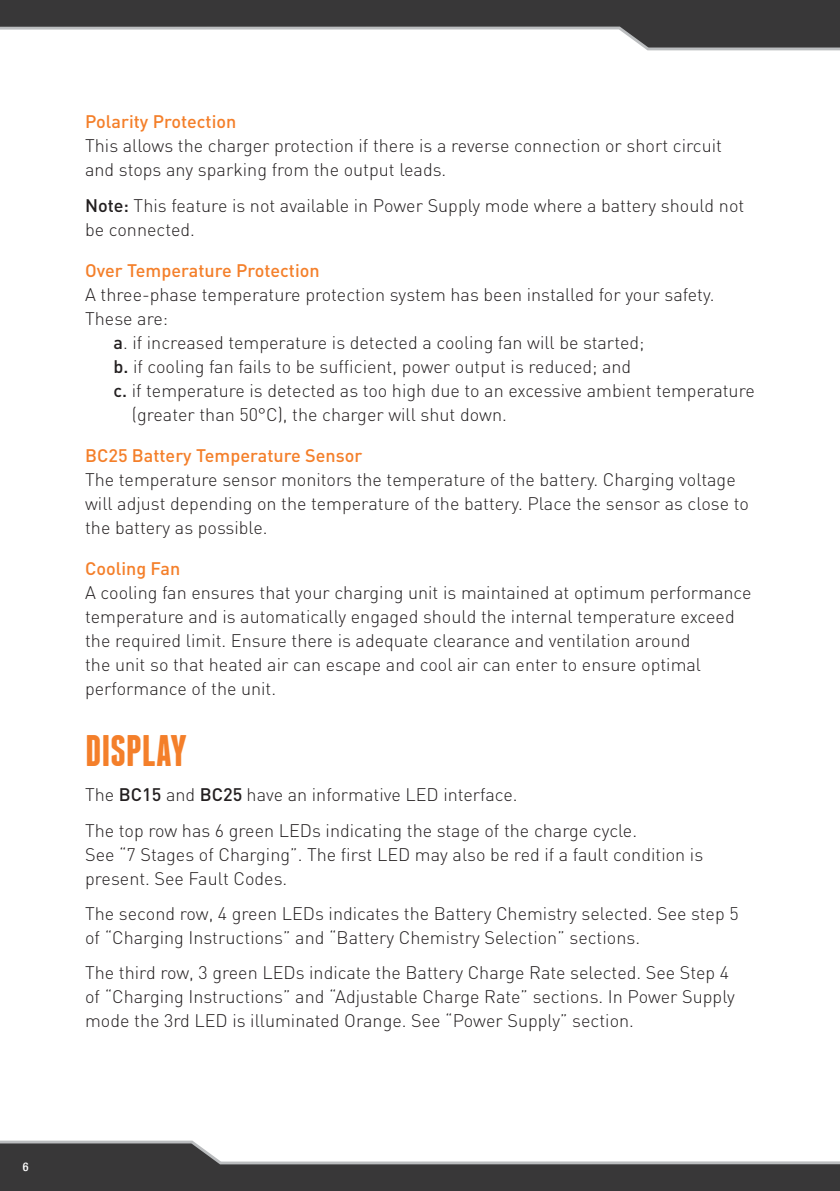
<style>
.page{position:relative;width:840px;height:1191px;background:#fff}
.page>*{position:absolute;margin:0;border:0;box-sizing:border-box;transform-origin:0 0}
.Manual_HEADER_1{font:700 44px "Franchise";color:#f47f2a}
.Manual_BODY{font:300 18px/24px "DIN";color:#231f20}
.Manual_SUB_Header{font:500 18px "DIN";color:#f47f2a}
.t1{font:500 condensed 12px "Helvetica Neue LT";color:#fff}
.s1{font-weight:500}
</style>
<div class="page">
<div style="left:0;top:1165px;width:839px;height:26px;background:#383738"></div>
<svg style="left:0;top:1140px;width:839px;height:25px"></svg>
<div style="left:0;top:0;width:839px;height:25px;background:#383738"></div>
<svg style="left:0;top:25px;width:839px;height:26px"></svg>
<p class="t1" style="left:23px;top:1159px;width:7px">6</p>
<p class="Manual_SUB_Header" style="left:85px;top:110px;width:153px">Polarity Protection</p>
<p class="Manual_BODY" style="left:85px;top:134px;width:638px">This allows the charger protection if there is a reverse connection or short circuit and stops any sparking from the output leads.</p>
<p class="Manual_BODY" style="left:85px;top:193px;width:660px"><span class="s1">Note:</span> This feature is not available in Power Supply mode where a battery should not be connected.</p>
<p class="Manual_SUB_Header" style="left:85px;top:259px;width:236px">Over Temperature Protection</p>
<p class="Manual_BODY" style="left:85px;top:282px;width:630px">A three-phase temperature protection system has been installed for your safety.</p>
<p class="Manual_BODY" style="left:85px;top:306px;width:84px">These are:</p>
<p class="Manual_BODY" style="left:113px;top:330px;width:532px"><span class="s1">a</span>. if increased temperature is detected a cooling fan will be started;</p>
<p class="Manual_BODY" style="left:113px;top:354px;width:519px"><span class="s1">b.</span> if cooling fan fails to be sufficient, power output is reduced; and</p>
<p class="Manual_BODY" style="left:113px;top:378px;width:642px"><span class="s1">c.</span> if temperature is detected as too high due to an excessive ambient temperature</p>
<p class="Manual_BODY" style="left:132px;top:402px;width:376px">(greater than 50°C), the charger will shut down.</p>
<p class="Manual_SUB_Header" style="left:85px;top:444px;width:278px">BC25 Battery Temperature Sensor</p>
<p class="Manual_BODY" style="left:85px;top:467px;width:665px">The temperature sensor monitors the temperature of the battery. Charging voltage will adjust depending on the temperature of the battery. Place the sensor as close to the battery as possible.</p>
<p class="Manual_SUB_Header" style="left:85px;top:557px;width:97px">Cooling Fan</p>
<p class="Manual_BODY" style="left:85px;top:580px;width:667px">A cooling fan ensures that your charging unit is maintained at optimum performance temperature and is automatically engaged should the internal temperature exceed the required limit. Ensure there is adequate clearance and ventilation around<br>the unit so that heated air can escape and cool air can enter to ensure optimal performance of the unit.</p>
<p class="Manual_HEADER_1" style="left:85px;top:730px;width:103px">DISPLAY</p>
<p class="Manual_BODY" style="left:85px;top:782px;width:434px">The <span class="s1">BC15</span> and <span class="s1">BC25</span> have an informative LED interface.</p>
<p class="Manual_BODY" style="left:85px;top:818px;width:619px">The top row has 6 green LEDs indicating the stage of the charge cycle.<br>See “7 Stages of Charging”. The first LED may also be red if a fault condition is present. See Fault Codes.</p>
<p class="Manual_BODY" style="left:85px;top:901px;width:654px">The second row, 4 green LEDs indicates the Battery Chemistry selected. See step 5 of “Charging Instructions” and “Battery Chemistry Selection” sections.</p>
<p class="Manual_BODY" style="left:85px;top:960px;width:651px">The third row, 3 green LEDs indicate the Battery Charge Rate selected. See Step 4 of “Charging Instructions” and “Adjustable Charge Rate” sections. In Power Supply mode the 3rd LED is illuminated Orange. See “Power Supply” section.</p>
</div>
